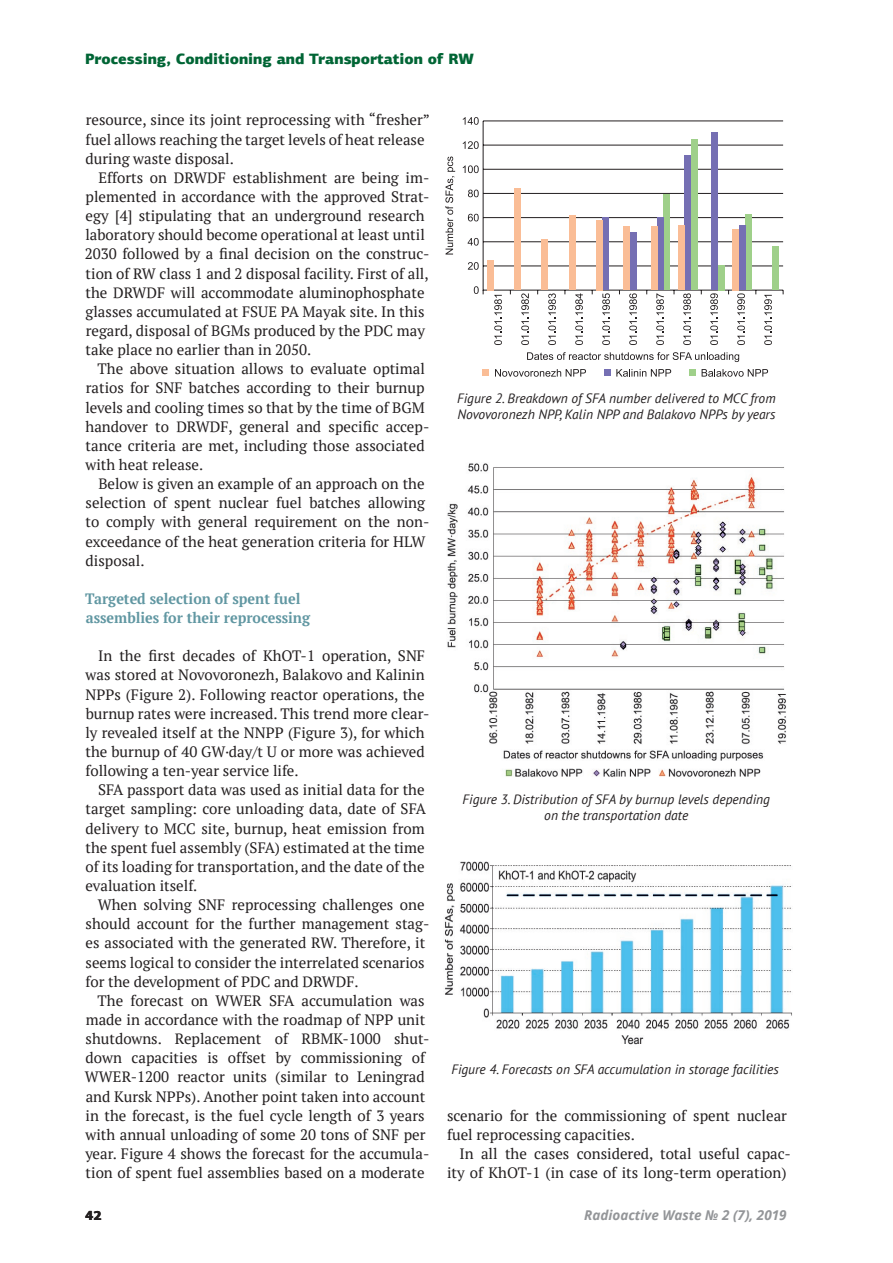
<style>
.page{position:relative;width:893px;height:1263px;background:#fff}
.page>*{position:absolute;margin:0;border:0;box-sizing:border-box;transform-origin:0 0}
.t1{font:15px/19.2px "PT Serif";color:#231f20}
.t2{font:700 15px/19.2px "PT Serif";color:#6197a2;scale:.95 1}
.t3{font:900 15px "PF Agora Sans Pro";color:#006535}
.t4{font:italic 13.5px/16.2px "PT Sans";color:#231f20}
.t5{font:italic 700 13.5px "Noto Sans";color:#939598}
.t6{font:900 13.5px "PF Agora Sans Pro";color:#231f20}
</style>
<div class="page">
<svg style="left:483px;top:121px;width:300px;height:174px"></svg>
<div style="left:691px;top:140px;width:6px;height:150px;background:#9fd08a"></div>
<div style="left:684px;top:155px;width:7px;height:135px;background:#756fb3"></div>
<div style="left:678px;top:225px;width:6px;height:65px;background:#fabd96"></div>
<div style="left:718px;top:265px;width:6px;height:25px;background:#9fd08a"></div>
<div style="left:712px;top:132px;width:6px;height:158px;background:#756fb3"></div>
<div style="left:745px;top:214px;width:7px;height:76px;background:#9fd08a"></div>
<div style="left:739px;top:225px;width:6px;height:65px;background:#756fb3"></div>
<div style="left:733px;top:229px;width:6px;height:61px;background:#fabd96"></div>
<div style="left:773px;top:247px;width:6px;height:43px;background:#9fd08a"></div>
<div style="left:664px;top:195px;width:6px;height:95px;background:#9fd08a"></div>
<div style="left:657px;top:218px;width:7px;height:72px;background:#756fb3"></div>
<div style="left:651px;top:226px;width:6px;height:64px;background:#fabd96"></div>
<div style="left:630px;top:232px;width:6px;height:58px;background:#756fb3"></div>
<div style="left:623px;top:226px;width:7px;height:64px;background:#fabd96"></div>
<div style="left:603px;top:218px;width:6px;height:72px;background:#756fb3"></div>
<div style="left:596px;top:220px;width:7px;height:70px;background:#fabd96"></div>
<div style="left:569px;top:215px;width:6px;height:75px;background:#fabd96"></div>
<div style="left:542px;top:240px;width:6px;height:50px;background:#fabd96"></div>
<div style="left:514px;top:189px;width:7px;height:101px;background:#fabd96"></div>
<div style="left:487px;top:260px;width:7px;height:30px;background:#fabd96"></div>
<div style="left:689px;top:370px;width:7px;height:6px;background:#9fd08a"></div>
<div style="left:604px;top:370px;width:7px;height:6px;background:#756fb3"></div>
<svg style="left:483px;top:370px;width:6px;height:6px"></svg>
<svg style="left:463px;top:117px;width:16px;height:8px"></svg>
<svg style="left:463px;top:141px;width:16px;height:8px"></svg>
<svg style="left:463px;top:165px;width:16px;height:8px"></svg>
<svg style="left:468px;top:190px;width:11px;height:7px"></svg>
<svg style="left:468px;top:214px;width:11px;height:7px"></svg>
<svg style="left:468px;top:238px;width:11px;height:8px"></svg>
<svg style="left:468px;top:262px;width:11px;height:8px"></svg>
<svg style="left:474px;top:286px;width:5px;height:8px"></svg>
<svg style="left:494px;top:295px;width:8px;height:50px"></svg>
<svg style="left:521px;top:293px;width:8px;height:52px"></svg>
<svg style="left:548px;top:293px;width:8px;height:52px"></svg>
<svg style="left:575px;top:293px;width:8px;height:52px"></svg>
<svg style="left:602px;top:293px;width:8px;height:52px"></svg>
<svg style="left:629px;top:293px;width:8px;height:52px"></svg>
<svg style="left:656px;top:293px;width:8px;height:52px"></svg>
<svg style="left:683px;top:293px;width:8px;height:52px"></svg>
<svg style="left:710px;top:293px;width:8px;height:52px"></svg>
<svg style="left:737px;top:293px;width:8px;height:52px"></svg>
<svg style="left:764px;top:295px;width:8px;height:50px"></svg>
<svg style="left:495px;top:369px;width:91px;height:8px"></svg>
<svg style="left:616px;top:369px;width:55px;height:8px"></svg>
<svg style="left:702px;top:369px;width:66px;height:8px"></svg>
<svg style="left:527px;top:352px;width:212px;height:10px"></svg>
<svg style="left:445px;top:156px;width:10px;height:98px"></svg>
<img style="left:447px;top:463px;width:339px;height:314px">
<img style="left:444px;top:862px;width:348px;height:183px">
<p class="t3" style="left:85px;top:49px;width:390px">Processing, Conditioning and Transportation of RW</p>
<p class="t1" style="left:86px;top:110px;width:346px">resource, since its joint reprocessing with “fresher” fuel allows reaching the target levels of heat release during waste disposal.</p>
<p class="t1" style="left:85px;top:168px;width:346px;text-indent:13px">Efforts on DRWDF establishment are being im&shy;plemented in accordance with the approved Strat&shy;egy [4] stipulating that an underground research laboratory should become operational at least until 2030 followed by a final decision on the construc&shy;tion of RW class 1 and 2 disposal facility. First of all, the DRWDF will accommodate aluminophosphate glasses accumulated at FSUE PA Mayak site. In this regard, disposal of BGMs produced by the PDC may take place no earlier than in 2050.</p>
<p class="t1" style="left:85px;top:359px;width:346px;text-indent:12px">The above situation allows to evaluate optimal ratios for SNF batches according to their burnup levels and cooling times so that by the time of BGM handover to DRWDF, general and specific accep&shy;tance criteria are met, including those associated with heat release.</p>
<p class="t1" style="left:86px;top:474px;width:345px;text-indent:13px">Below is given an example of an approach on the selection of spent nuclear fuel batches allowing to comply with general requirement on the non&shy;exceedance of the heat generation criteria for HLW disposal.</p>
<p class="t2" style="left:85px;top:589px;width:238px">Targeted selection of spent fuel assemblies for their reprocessing</p>
<p class="t1" style="left:85px;top:646px;width:346px;text-indent:13px">In the first decades of KhOT-1 operation, SNF was stored at Novovoronezh, Balakovo and Kalinin NPPs (Figure 2). Following reactor operations, the burnup rates were increased. This trend more clear&shy;ly revealed itself at the NNPP (Figure 3), for which the burnup of 40 GW·day/t U or more was achieved following a ten-year service life.</p>
<p class="t1" style="left:86px;top:780px;width:342px;text-align:justify;text-indent:13px">SFA passport data was used as initial data for the target sampling: core unloading data, date of SFA delivery to MCC site, burnup, heat emission from the spent fuel assembly (SFA) estimated at the time of its loading for transportation, and the date of the evaluation itself.</p>
<p class="t1" style="left:86px;top:895px;width:345px;text-indent:12px">When solving SNF reprocessing challenges one should account for the further management stag&shy;es associated with the generated RW. Therefore, it seems logical to consider the interrelated scenarios for the development of PDC and DRWDF.</p>
<p class="t1" style="left:85px;top:991px;width:346px;text-align:center">The forecast on WWER SFA accumulation was made in accordance with the roadmap of NPP unit shutdowns. Replacement of RBMK-1000 shut&shy;down capacities is offset by commissioning of WWER‑1200 reactor units (similar to Leningrad and Kursk NPPs). Another point taken into account in the forecast, is the fuel cycle length of 3 years with annual unloading of some 20 tons of SNF per year. Figure 4 shows the forecast for the accumula&shy;tion of spent fuel assemblies based on a moderate</p>
<p class="t4" style="left:457px;top:390px;width:320px">Figure 2. Breakdown of SFA number delivered to MCC from<br>Novovoronezh NPP, Kalin NPP and Balakovo NPPs by years</p>
<p class="t4" style="left:463px;top:791px;width:309px;text-align:center">Figure 3. Distribution of SFA by burnup levels depending on the transportation date</p>
<p class="t4" style="left:451px;top:1061px;width:329px">Figure 4. Forecasts on SFA accumulation in storage facilities</p>
<p class="t1" style="left:447px;top:1105px;width:342px">scenario for the commissioning of spent nuclear fuel reprocessing capacities.</p>
<p class="t1" style="left:447px;top:1144px;width:345px;text-align:right">In all the cases considered, total useful capac&shy;ity of KhОТ-1 (in case of its long-term operation)</p>
<p class="t6" style="left:85px;top:1207px;width:18px">42</p>
<p class="t5" style="left:584px;top:1206px;width:204px">Radioactive Waste № 2 (7), 2019</p>
</div>
